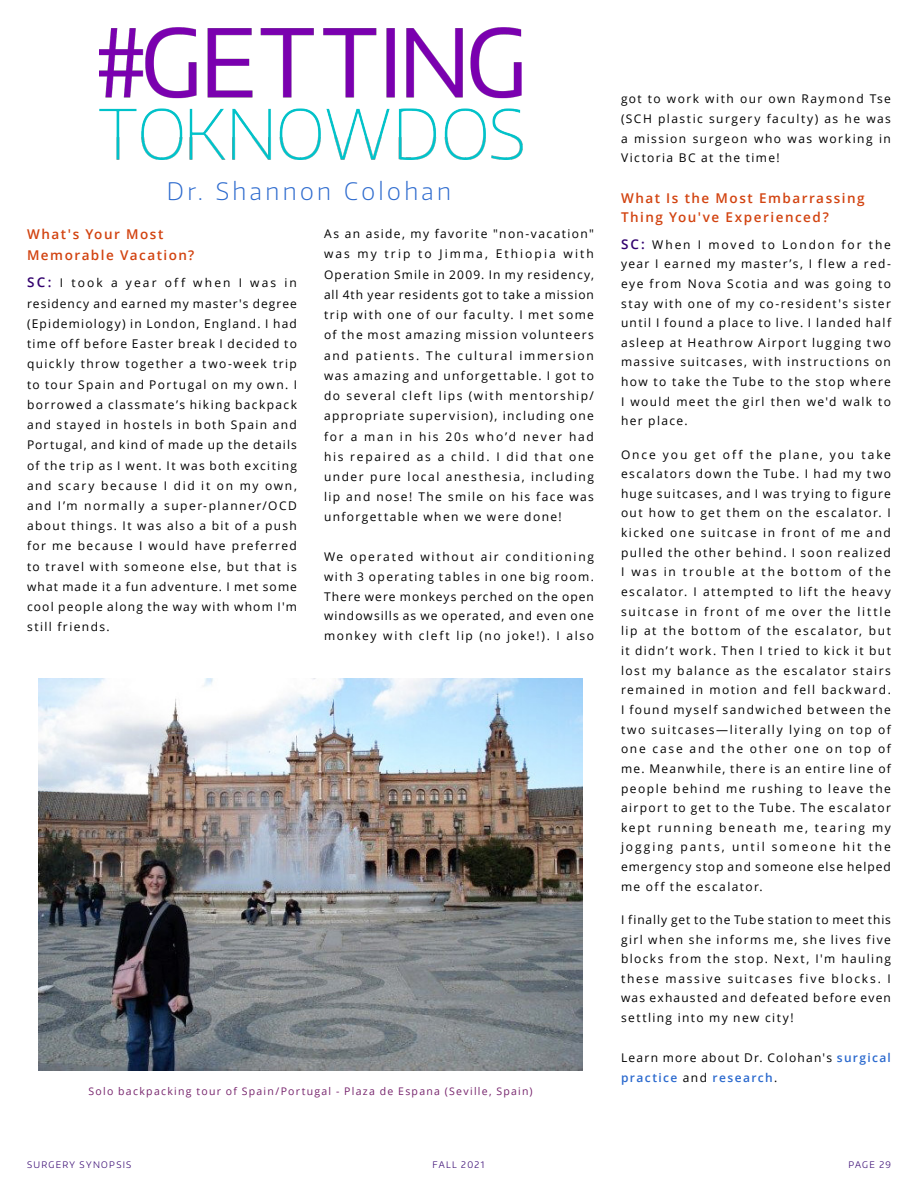
<style>
.page{position:relative;width:918px;height:1188px;background:#fff}
.page>*{position:absolute;margin:0;border:0;box-sizing:border-box;transform-origin:0 0}
.t1{font:200 24px "Encode Sans Normal";letter-spacing:.14em;color:#2c6ace}
.t2{font:600 13.5px/21px "Open Sans";letter-spacing:.11em;color:#d24310}
.t3{font:12px/19.6px "Open Sans";letter-spacing:.115em;color:#000;text-align:justify}
.t4{font:10.5px "Open Sans";letter-spacing:.12em;color:#76236c}
.t5{font:300 9px "Encode Sans Normal";letter-spacing:.145em;color:#32006e}
.s1{font-weight:600;font-size:13.5px;color:#32006e}
.s2{font-weight:600;color:#2c6ace}
</style>
<div class="page">
<img style="left:100px;top:27px;width:423px;height:133px">
<img style="left:38px;top:678px;width:545px;height:393px">
<h1 class="t1" style="left:167px;top:176px;width:286px">Dr. Shannon Colohan</h1>
<p class="t2" style="left:27px;top:224px;width:169px">What's Your Most<br>Memorable Vacation?</p>
<p class="t3" style="left:27px;top:273px;width:272px;line-height:20.2px"><span class="s1">SC:</span> I took a year off when I was in residency and earned my master's degree (Epidemiology) in London, England. I had time off before Easter break I decided to quickly throw together a two-week trip to tour Spain and Portugal on my own. I borrowed a classmate’s hiking backpack and stayed in hostels in both Spain and Portugal, and kind of made up the details of the trip as I went. It was both exciting and scary because I did it on my own, and I’m normally a super-planner/OCD about things. It was also a bit of a push for me because I would have preferred to travel with someone else, but that is what made it a fun adventure. I met some cool people along the way with whom I'm still friends.</p>
<p class="t3" style="left:324px;top:223px;width:272px;line-height:20.2px">As an aside, my favorite "non-vacation" was my trip to Jimma, Ethiopia with Operation Smile in 2009. In my residency, all 4th year residents got to take a mission trip with one of our faculty. I met some of the most amazing mission volunteers and patients. The cultural immersion was amazing and unforgettable. I got to do several cleft lips (with mentorship/ appropriate supervision), including one for a man in his 20s who’d never had his repaired as a child. I did that one under pure local anesthesia, including lip and nose! The smile on his face was unforgettable when we were done!</p>
<p class="t3" style="left:324px;top:547px;width:272px">We operated without air conditioning with 3 operating tables in one big room.<br>There were monkeys perched on the open windowsills as we operated, and even one monkey with cleft lip (no joke!). I also</p>
<p class="t4" style="left:88px;top:1084px;width:446px">Solo backpacking tour of Spain/Portugal - Plaza de Espana (Seville, Spain)</p>
<p class="t3" style="left:621px;top:89px;width:272px">got to work with our own Raymond Tse (SCH plastic surgery faculty) as he was a mission surgeon who was working in Victoria BC at the time!</p>
<p class="t2" style="left:621px;top:188px;width:245px;line-height:19.6px">What Is the Most Embarrassing<br>Thing You've Experienced?</p>
<p class="t3" style="left:621px;top:234px;width:272px"><span class="s1">SC:</span> When I moved to London for the year I earned my master’s, I flew a red&shy;eye from Nova Scotia and was going to stay with one of my co-resident's sister until I found a place to live. I landed half asleep at Heathrow Airport lugging two massive suitcases, with instructions on how to take the Tube to the stop where I would meet the girl then we'd walk to her place.</p>
<p class="t3" style="left:621px;top:444px;width:272px">Once you get off the plane, you take escalators down the Tube. I had my two huge suitcases, and I was trying to figure out how to get them on the escalator. I kicked one suitcase in front of me and pulled the other behind. I soon realized I was in trouble at the bottom of the escalator. I attempted to lift the heavy suitcase in front of me over the little lip at the bottom of the escalator, but it didn’t work. Then I tried to kick it but lost my balance as the escalator stairs remained in motion and fell backward.<br>I found myself sandwiched between the two suitcases—literally lying on top of one case and the other one on top of me. Meanwhile, there is an entire line of people behind me rushing to leave the airport to get to the Tube. The escalator kept running beneath me, tearing my jogging pants, until someone hit the emergency stop and someone else helped me off the escalator.</p>
<p class="t3" style="left:621px;top:909px;width:272px">I finally get to the Tube station to meet this girl when she informs me, she lives five blocks from the stop. Next, I'm hauling these massive suitcases five blocks. I was exhausted and defeated before even settling into my new city!</p>
<p class="t3" style="left:621px;top:1048px;width:271px">Learn more about Dr. Colohan's <span class="s2">surgical practice</span> and <span class="s2">research</span>.</p>
<p class="t5" style="left:27px;top:1159px;width:106px">SURGERY SYNOPSIS</p>
<p class="t5" style="left:433px;top:1159px;width:53px">FALL 2021</p>
<p class="t5" style="left:848px;top:1159px;width:44px">PAGE 29</p>
</div>
